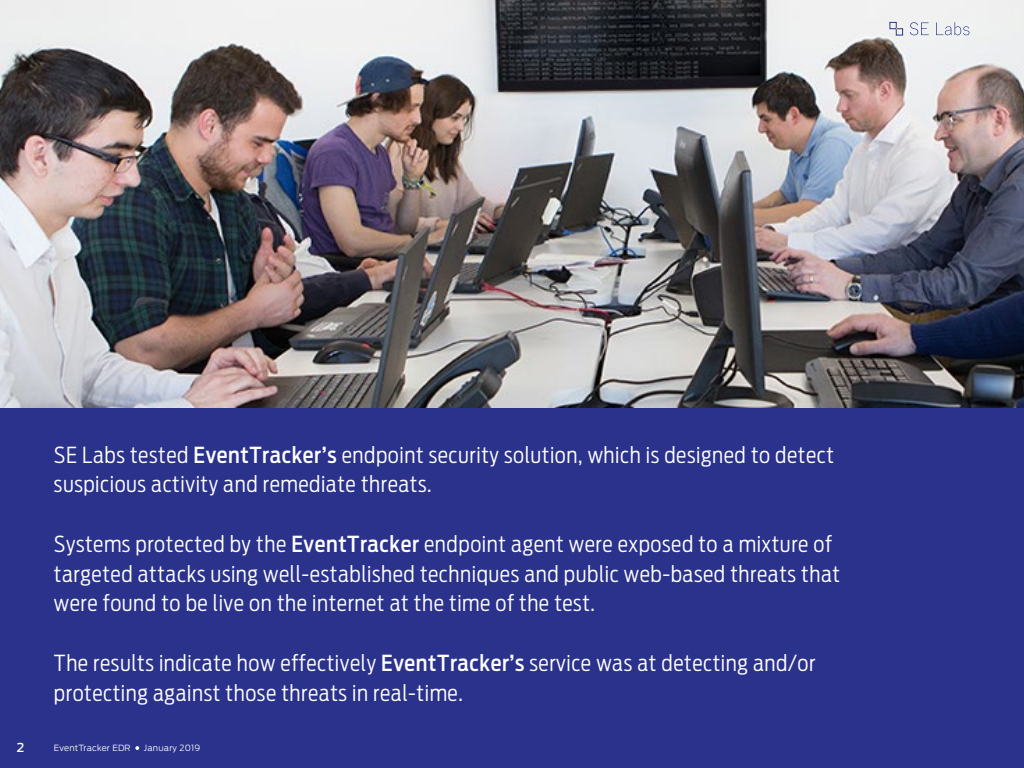
<style>
.page{position:relative;width:1024px;height:768px;background:#fff}
.page>*{position:absolute;margin:0;border:0;box-sizing:border-box;transform-origin:0 0}
.t1{font:300 22px/29.7px "Antenna Cond";letter-spacing:.025em;color:#fff}
.t2{font:500 12.2px "Antenna";color:#fff}
.t3{font:300 8.5px "Antenna";letter-spacing:.025em;color:#fff}
.s1{font-weight:500}
</style>
<div class="page">
<img style="left:0;top:0;width:1024px;height:408px">
<svg style="left:910px;top:22px;width:19px;height:13px"></svg>
<svg style="left:936px;top:22px;width:33px;height:13px"></svg>
<div style="left:890px;top:22px;width:7px;height:7px;border:1px solid #2c368a"></div>
<div style="left:896px;top:28px;width:7px;height:7px;border:1px solid #2c368a"></div>
<div style="left:0;top:408px;width:1024px;height:360px;background:#2a328c"></div>
<svg style="left:135px;top:746px;width:4px;height:4px"></svg>
<p class="t1" style="left:54px;top:440px;width:782px">SE Labs tested <span class="s1">EventTracker’s</span> endpoint security solution, which is designed to detect suspicious activity and remediate threats.</p>
<p class="t1" style="left:54px;top:529px;width:788px">Systems protected by the <span class="s1">EventTracker</span> endpoint agent were exposed to a mixture of targeted attacks using well-established techniques and public web-based threats that were found to be live on the internet at the time of the test.</p>
<p class="t1" style="left:54px;top:648px;width:763px">The results indicate how effectively <span class="s1">EventTracker’s</span> service was at detecting and/or protecting against those threats in real-time.</p>
<p class="t2" style="left:17px;top:740px;width:9px">2</p>
<p class="t3" style="left:54px;top:743px;width:78px">EventTracker EDR</p>
<p class="t3" style="left:144px;top:743px;width:58px">January 2019</p>
</div>
